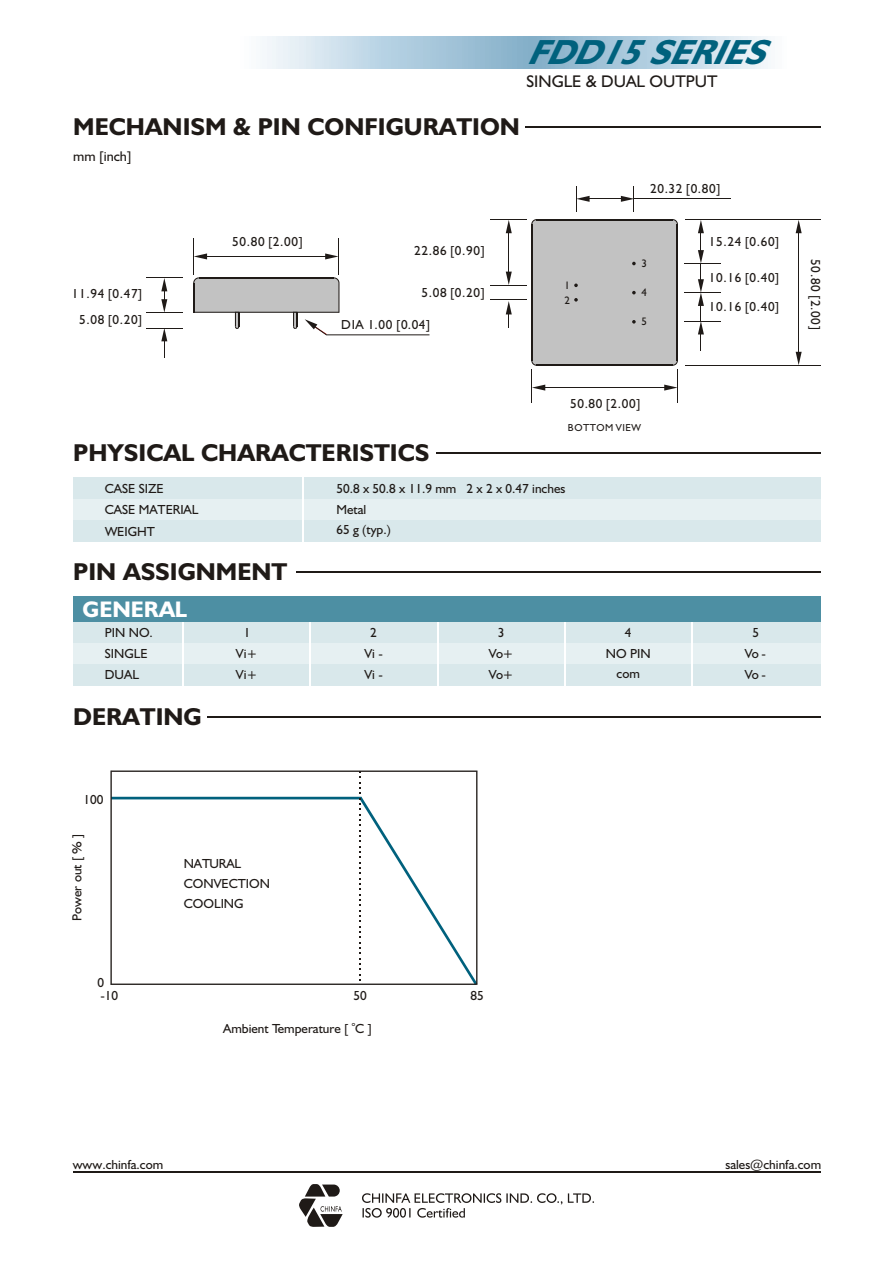
<style>
.page{position:relative;width:894px;height:1263px;background:#fff}
.page>*{position:absolute;margin:0;border:0;box-sizing:border-box;transform-origin:0 0}
.t1{font:italic 700 35.1px "Humanst 521 BT";color:#00617d}
.t2{font:700 24.45px "Humanst 521 BT";color:#1f1a17}
.t3{font:700 22.65px "Humanst 521 BT";color:#fff}
.t4{font:16.95px "Humanst 521 BT";color:#1f1a17}
.t5{font:14.1px "Humanst 521 BT";color:#1f1a17}
.t6{font:13.2px/21.3px "Humanst 521 BT";color:#1f1a17}
.t7{font:10.95px/14.5px "Humanst 521 BT";color:#1f1a17}
.t8{font:10.2px "Humanst 521 BT";letter-spacing:.05em;color:#1f1a17}
.t9{font:6.6px "Humanst 521 BT";color:#1f1a17}
</style>
<div class="page">
<hr style="left:73px;top:1172px;width:747px;height:1px;background:#1f1a17">
<div style="left:73px;top:622px;width:748px;height:21px;background:#d9e8eb"></div>
<hr style="left:525px;top:126px;width:296px;height:2px;background:#1f1a17">
<div style="left:73px;top:478px;width:748px;height:21px;background:#d9e8eb"></div>
<div style="left:73px;top:499px;width:748px;height:22px;background:#e6f0f2"></div>
<div style="left:73px;top:521px;width:748px;height:21px;background:#d9e8eb"></div>
<hr style="left:302px;top:474px;width:2px;height:73px;background:#fff">
<hr style="left:436px;top:452px;width:385px;height:1px;background:#1f1a17">
<div style="left:73px;top:643px;width:748px;height:21px;background:#e6f0f2"></div>
<div style="left:73px;top:664px;width:748px;height:22px;background:#d9e8eb"></div>
<hr style="left:182px;top:618px;width:1px;height:97px;background:#fff">
<hr style="left:310px;top:618px;width:1px;height:95px;background:#fff">
<hr style="left:437px;top:618px;width:1px;height:95px;background:#fff">
<hr style="left:564px;top:618px;width:2px;height:95px;background:#fff">
<hr style="left:692px;top:618px;width:1px;height:95px;background:#fff">
<hr style="left:296px;top:571px;width:525px;height:1px;background:#1f1a17">
<hr style="left:207px;top:716px;width:614px;height:2px;background:#1f1a17">
<svg style="left:110px;top:771px;width:367px;height:214px"></svg>
<div style="left:73px;top:596px;width:748px;height:26px;background:#4d8fa3"></div>
<hr style="left:193px;top:238px;width:1px;height:37px;background:#1f1a17">
<hr style="left:146px;top:277px;width:36px;height:1px;background:#1f1a17">
<hr style="left:338px;top:238px;width:1px;height:37px;background:#1f1a17">
<hr style="left:205px;top:256px;width:124px;height:1px;background:#1f1a17">
<svg style="left:194px;top:253px;width:13px;height:6px"></svg>
<svg style="left:325px;top:253px;width:13px;height:6px"></svg>
<hr style="left:146px;top:312px;width:36px;height:1px;background:#1f1a17">
<hr style="left:146px;top:328px;width:36px;height:1px;background:#1f1a17">
<svg style="left:161px;top:278px;width:6px;height:34px"></svg>
<svg style="left:161px;top:329px;width:6px;height:28px"></svg>
<svg style="left:193px;top:277px;width:237px;height:59px"></svg>
<div style="left:532px;top:220px;width:145px;height:145px;background:#c2c2c2;border-radius:5px"></div>
<hr style="left:537px;top:219px;width:136px;height:1px;background:#1f1a17">
<svg style="left:673px;top:219px;width:5px;height:5px"></svg>
<hr style="left:677px;top:224px;width:1px;height:137px;background:#1f1a17">
<svg style="left:673px;top:361px;width:5px;height:5px"></svg>
<hr style="left:537px;top:365px;width:136px;height:1px;background:#1f1a17">
<svg style="left:531px;top:361px;width:6px;height:5px"></svg>
<hr style="left:531px;top:224px;width:1px;height:137px;background:#1f1a17">
<svg style="left:531px;top:219px;width:6px;height:5px"></svg>
<hr style="left:586px;top:198px;width:38px;height:1px;background:#1f1a17">
<svg style="left:576px;top:186px;width:14px;height:26px"></svg>
<hr style="left:491px;top:219px;width:36px;height:1px;background:#1f1a17">
<svg style="left:574px;top:284px;width:4px;height:3px"></svg>
<svg style="left:574px;top:298px;width:4px;height:4px"></svg>
<svg style="left:632px;top:262px;width:4px;height:3px"></svg>
<svg style="left:632px;top:291px;width:4px;height:3px"></svg>
<svg style="left:632px;top:320px;width:4px;height:4px"></svg>
<hr style="left:491px;top:285px;width:36px;height:1px;background:#1f1a17">
<hr style="left:491px;top:299px;width:36px;height:1px;background:#1f1a17">
<hr style="left:685px;top:219px;width:135px;height:1px;background:#1f1a17">
<hr style="left:685px;top:263px;width:36px;height:1px;background:#1f1a17">
<hr style="left:685px;top:292px;width:36px;height:1px;background:#1f1a17">
<hr style="left:685px;top:321px;width:36px;height:1px;background:#1f1a17">
<hr style="left:685px;top:365px;width:135px;height:1px;background:#1f1a17">
<svg style="left:621px;top:186px;width:13px;height:26px"></svg>
<svg style="left:506px;top:301px;width:6px;height:27px"></svg>
<hr style="left:508px;top:229px;width:1px;height:46px;background:#1f1a17">
<svg style="left:506px;top:220px;width:6px;height:13px"></svg>
<svg style="left:506px;top:272px;width:6px;height:13px"></svg>
<svg style="left:698px;top:220px;width:6px;height:131px"></svg>
<hr style="left:798px;top:229px;width:1px;height:126px;background:#1f1a17">
<svg style="left:796px;top:220px;width:6px;height:13px"></svg>
<svg style="left:796px;top:352px;width:6px;height:13px"></svg>
<hr style="left:531px;top:370px;width:1px;height:33px;background:#1f1a17">
<hr style="left:677px;top:370px;width:1px;height:33px;background:#1f1a17">
<hr style="left:541px;top:387px;width:127px;height:1px;background:#1f1a17">
<svg style="left:532px;top:385px;width:13px;height:6px"></svg>
<svg style="left:664px;top:385px;width:13px;height:6px"></svg>
<hr style="left:634px;top:198px;width:96px;height:1px;background:#1f1a17">
<svg style="left:299px;top:1184px;width:44px;height:43px"></svg>
<svg style="left:362px;top:1193px;width:232px;height:25px"></svg>
<h1 class="t1" style="left:526px;top:38px;width:255px">FDD15SERIES</h1>
<p class="t4" style="left:526px;top:74px;width:193px">SINGLE &amp; DUAL OUTPUT</p>
<h2 class="t2" style="left:73px;top:117px;width:448px">MECHANISM &amp; PIN CONFIGURATION</h2>
<p class="t5" style="left:73px;top:151px;width:60px">mm [inch]</p>
<p class="t6" style="left:650px;top:178px;width:72px">20.32 [0.80]</p>
<p class="t6" style="left:72px;top:284px;width:72px">11.94 [0.47]</p>
<p class="t6" style="left:79px;top:310px;width:65px">5.08 [0.20]</p>
<p class="t6" style="left:232px;top:232px;width:72px">50.80 [2.00]</p>
<p class="t6" style="left:414px;top:241px;width:72px">22.86 [0.90]</p>
<p class="t6" style="left:422px;top:283px;width:65px">5.08 [0.20]</p>
<p class="t6" style="left:341px;top:315px;width:91px">DIA 1.00 [0.04]</p>
<p class="t7" style="left:564px;top:279px;width:7px">1<br>2</p>
<p class="t7" style="left:641px;top:257px;width:7px">3</p>
<p class="t7" style="left:641px;top:286px;width:7px">4</p>
<p class="t7" style="left:641px;top:315px;width:7px">5</p>
<p class="t6" style="left:709px;top:232px;width:72px">15.24 [0.60]</p>
<p class="t6" style="left:709px;top:268px;width:72px">10.16 [0.40]</p>
<p class="t6" style="left:709px;top:297px;width:72px">10.16 [0.40]</p>
<p class="t6" style="left:570px;top:394px;width:72px">50.80 [2.00]</p>
<p class="t8" style="left:568px;top:423px;width:75px">BOTTOM VIEW</p>
<h2 class="t2" style="left:73px;top:442px;width:358px">PHYSICAL CHARACTERISTICS</h2>
<p class="t6" style="left:105px;top:479px;width:95px">CASE SIZE<br>CASE MATERIAL<br>WEIGHT</p>
<p class="t6" style="left:336px;top:479px;width:230px">50.8 x 50.8 x 11.9 mm 2 x 2 x 0.47 inches<br>Metal</p>
<p class="t6" style="left:336px;top:520px;width:56px">65 g (typ.)</p>
<h2 class="t2" style="left:73px;top:561px;width:216px">PIN ASSIGNMENT</h2>
<h3 class="t3" style="left:83px;top:599px;width:106px">GENERAL</h3>
<p class="t6" style="left:105px;top:623px;width:50px">PIN NO.<br>SINGLE<br>DUAL</p>
<h2 class="t2" style="left:73px;top:707px;width:130px">DERATING</h2>
<p class="t6" style="left:83px;top:790px;width:21px">100</p>
<p class="t6" style="left:370px;top:623px;width:8px">2</p>
<p class="t6" style="left:498px;top:623px;width:8px">3</p>
<p class="t6" style="left:625px;top:623px;width:8px">4</p>
<p class="t6" style="left:745px;top:623px;width:23px;text-align:center">5<br>Vo -</p>
<p class="t6" style="left:244px;top:623px;width:8px">1</p>
<p class="t6" style="left:606px;top:644px;width:46px">NO PIN</p>
<p class="t6" style="left:236px;top:644px;width:23px">Vi+</p>
<p class="t6" style="left:364px;top:644px;width:20px">Vi -</p>
<p class="t6" style="left:489px;top:644px;width:26px">Vo+</p>
<p class="t6" style="left:236px;top:665px;width:23px">Vi+</p>
<p class="t6" style="left:364px;top:665px;width:20px">Vi -</p>
<p class="t6" style="left:745px;top:665px;width:23px">Vo -</p>
<p class="t6" style="left:489px;top:665px;width:26px">Vo+</p>
<p class="t6" style="left:617px;top:664px;width:25px">com</p>
<p class="t6" style="left:67px;top:921px;width:89px;rotate:-90deg">Power out [ % ]</p>
<p class="t6" style="left:184px;top:854px;width:88px;line-height:20px">NATURAL<br>CONVECTION<br>COOLING</p>
<p class="t6" style="left:98px;top:973px;width:8px">0</p>
<p class="t6" style="left:100px;top:986px;width:19px">-10</p>
<p class="t6" style="left:353px;top:986px;width:15px">50</p>
<p class="t6" style="left:470px;top:986px;width:15px">85</p>
<p class="t9" style="left:352px;top:1021px;width:5px">o</p>
<p class="t6" style="left:223px;top:1019px;width:150px">Ambient Temperature [ C ]</p>
<p class="t6" style="left:825px;top:259px;width:72px;rotate:90deg">50.80 [2.00]</p>
<p class="t6" style="left:73px;top:1155px;width:92px">www.chinfa.com</p>
<p class="t6" style="left:725px;top:1155px;width:97px">sales@chinfa.com</p>
</div>
